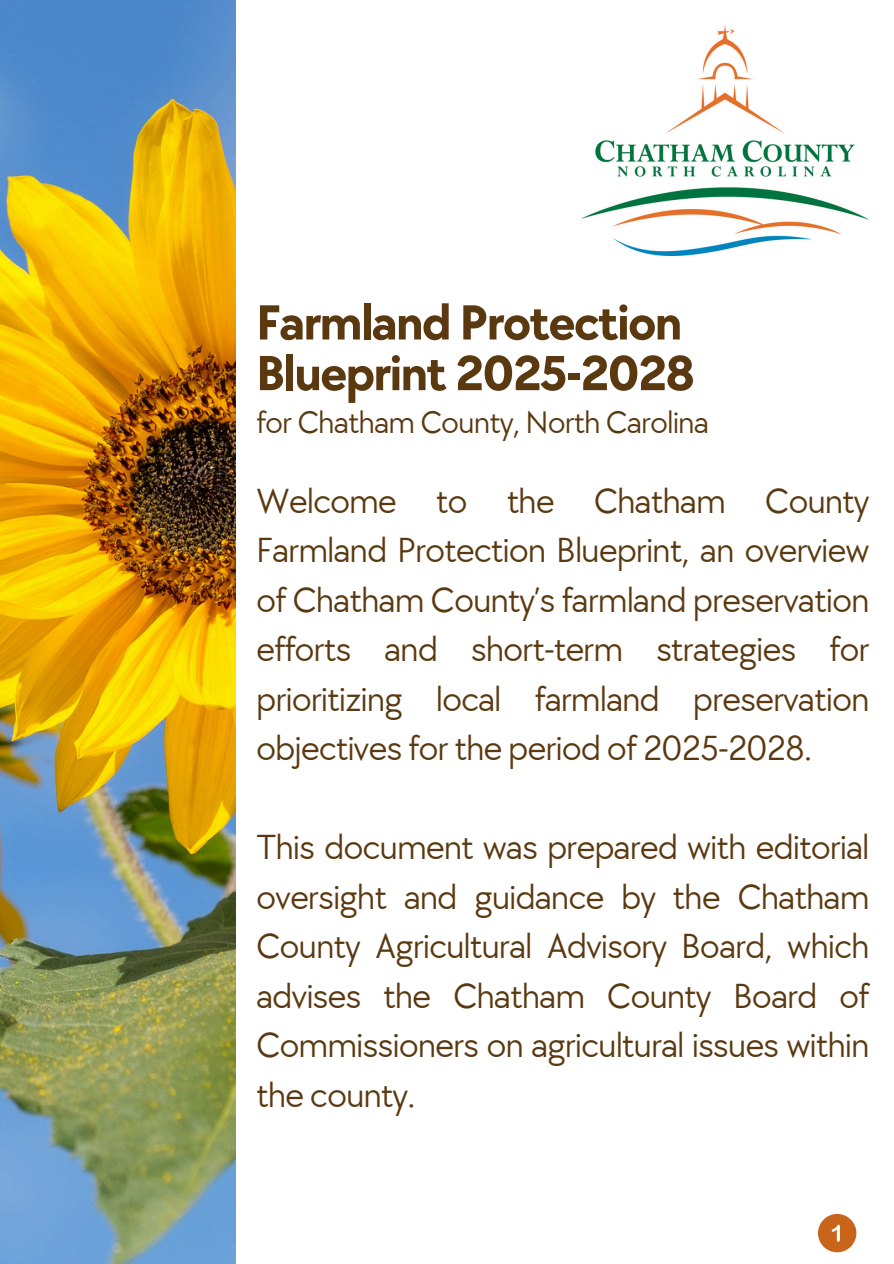
<style>
.page{position:relative;width:894px;height:1264px;background:#fff}
.page>*{position:absolute;margin:0;border:0;box-sizing:border-box;transform-origin:0 0}
.t1{font:700 51px/50.7px "TT Chocolates";letter-spacing:-.03em;color:#5a3910}
.t2{font:36px/49.5px "TT Chocolates";letter-spacing:-.03em;color:#5a3910;text-align:justify}
.t3{font:32.1px "TT Chocolates";letter-spacing:-.03em;color:#5a3910}
</style>
<div class="page">
<img style="left:0;top:0;width:235px;height:1263px">
<img style="left:581px;top:26px;width:287px;height:229px">
<div style="left:817px;top:1213px;width:39px;height:39px;background:#c8651b;border-radius:50%"></div>
<svg style="left:831px;top:1224px;width:8px;height:17px"></svg>
<h1 class="t1" style="left:256px;top:299px;width:440px">Farmland Protection<br>Blueprint 2025-2028</h1>
<p class="t3" style="left:256px;top:404px;width:454px">for Chatham County, North Carolina</p>
<h2 class="t2" style="left:256px;top:477px;width:615px">Welcome to the Chatham County Farmland Protection Blueprint, an overview of Chatham County’s farmland preservation efforts and short-term strategies for prioritizing local farmland preservation objectives for the period of 2025-2028.</h2>
<h2 class="t2" style="left:256px;top:823px;width:615px">This document was prepared with editorial oversight and guidance by the Chatham County Agricultural Advisory Board, which advises the Chatham County Board of Commissioners on agricultural issues within the county.</h2>
</div>
